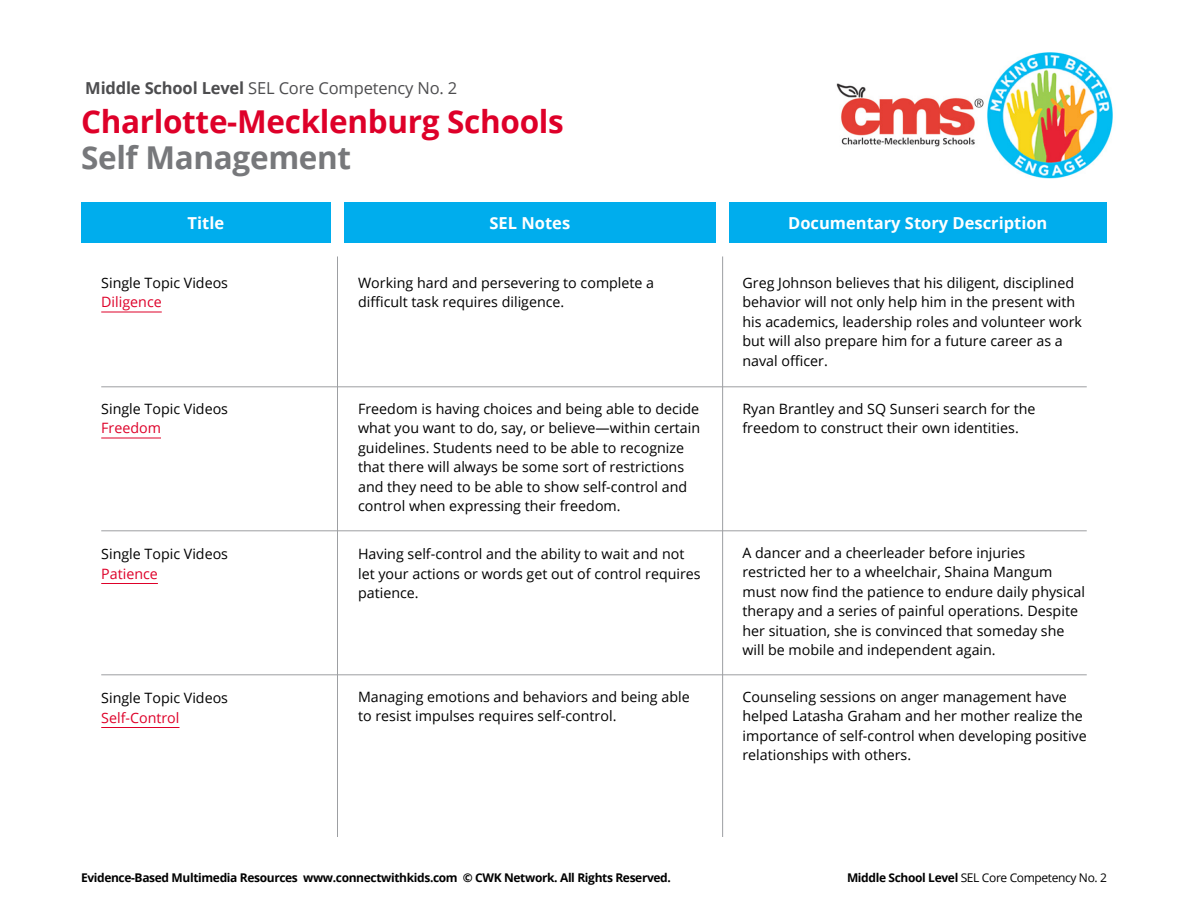
<style>
.page{position:relative;width:1188px;height:918px;background:#fff}
.page>*{position:absolute;margin:0;border:0;box-sizing:border-box;transform-origin:0 0}
.t1{font:700 31.5px "Open Sans";letter-spacing:-.01em;color:#de0029}
.t2{font:700 31.5px "Open Sans";letter-spacing:-.01em;color:#77787b}
.t3{font:700 16.5px "Open Sans";color:#fff}
.t4{font:16.5px "Open Sans";letter-spacing:-.01em;color:#4d4d4f}
.t5{font:14.25px/19.5px "Open Sans";color:#000}
.t6{font:14.25px "Open Sans";color:#de0029}
.t7{font:700 12px "Open Sans";letter-spacing:-.03em;color:#000}
.t8{font:12px "Open Sans";letter-spacing:-.03em;color:#000}
.s1{font-weight:700}
</style>
<div class="page">
<div style="left:344px;top:202px;width:372px;height:41px;background:#00aded"></div>
<hr style="left:337px;top:256px;width:1px;height:581px;background:#9d9fa2">
<div style="left:81px;top:202px;width:250px;height:41px;background:#00aded"></div>
<div style="left:729px;top:202px;width:378px;height:41px;background:#00aded"></div>
<hr style="left:722px;top:256px;width:1px;height:581px;background:#9d9fa2">
<img style="left:836px;top:52px;width:277px;height:127px">
<hr style="left:101px;top:312px;width:61px;height:1px;background:#de0029">
<hr style="left:101px;top:438px;width:60px;height:1px;background:#de0029">
<hr style="left:101px;top:583px;width:57px;height:1px;background:#de0029">
<hr style="left:101px;top:727px;width:78px;height:1px;background:#de0029">
<hr style="left:101px;top:387px;width:986px;height:1px;background:#9d9fa2">
<hr style="left:101px;top:531px;width:986px;height:1px;background:#9d9fa2">
<hr style="left:101px;top:675px;width:986px;height:1px;background:#9d9fa2">
<p class="t4" style="left:85px;top:76px;width:374px"><span class="s1">Middle School Level</span> SEL Core Competency No. 2</p>
<h1 class="t1" style="left:81px;top:99px;width:484px">Charlotte-Mecklenburg Schools</h1>
<h1 class="t2" style="left:81px;top:135px;width:272px">Self Management</h1>
<p class="t3" style="left:188px;top:211px;width:38px">Title</p>
<p class="t3" style="left:490px;top:211px;width:82px">SEL Notes</p>
<p class="t3" style="left:788px;top:211px;width:261px">Documentary Story Description</p>
<p class="t5" style="left:101px;top:273px;width:128px">Single Topic Videos</p>
<p class="t6" style="left:101px;top:293px;width:62px">Diligence</p>
<p class="t5" style="left:101px;top:399px;width:128px">Single Topic Videos</p>
<p class="t6" style="left:101px;top:419px;width:61px">Freedom</p>
<p class="t5" style="left:101px;top:544px;width:128px">Single Topic Videos</p>
<p class="t6" style="left:101px;top:564px;width:58px">Patience</p>
<p class="t5" style="left:101px;top:688px;width:128px">Single Topic Videos</p>
<p class="t6" style="left:101px;top:708px;width:80px">Self-Control</p>
<p class="t5" style="left:358px;top:273px;width:298px">Working hard and persevering to complete a difficult task requires diligence.</p>
<p class="t5" style="left:358px;top:399px;width:344px">Freedom is having choices and being able to decide what you want to do, say, or believe—within certain guidelines. Students need to be able to recognize that there will always be some sort of restrictions and they need to be able to show self-control and control when expressing their freedom.</p>
<p class="t5" style="left:358px;top:544px;width:344px">Having self-control and the ability to wait and not let your actions or words get out of control requires patience.</p>
<p class="t5" style="left:358px;top:687px;width:333px">Managing emotions and behaviors and being able to resist impulses requires self-control.</p>
<p class="t5" style="left:742px;top:273px;width:341px">Greg Johnson believes that his diligent, disciplined behavior will not only help him in the present with his academics, leadership roles and volunteer work but will also prepare him for a future career as a naval officer.</p>
<p class="t5" style="left:742px;top:399px;width:295px">Ryan Brantley and SQ Sunseri search for the freedom to construct their own identities.</p>
<p class="t5" style="left:742px;top:543px;width:344px">A dancer and a cheerleader before injuries restricted her to a wheelchair, Shaina Mangum must now find the patience to endure daily physical therapy and a series of painful operations. Despite her situation, she is convinced that someday she will be mobile and independent again.</p>
<p class="t5" style="left:742px;top:687px;width:346px">Counseling sessions on anger management have helped Latasha Graham and her mother realize the importance of self-control when developing positive relationships with others.</p>
<p class="t7" style="left:81px;top:869px;width:591px">Evidence-Based Multimedia Resources www.connectwithkids.com © CWK Network. All Rights Reserved.</p>
<p class="t8" style="left:847px;top:869px;width:262px"><span class="s1">Middle School Level</span> SEL Core Competency No. 2</p>
</div>
